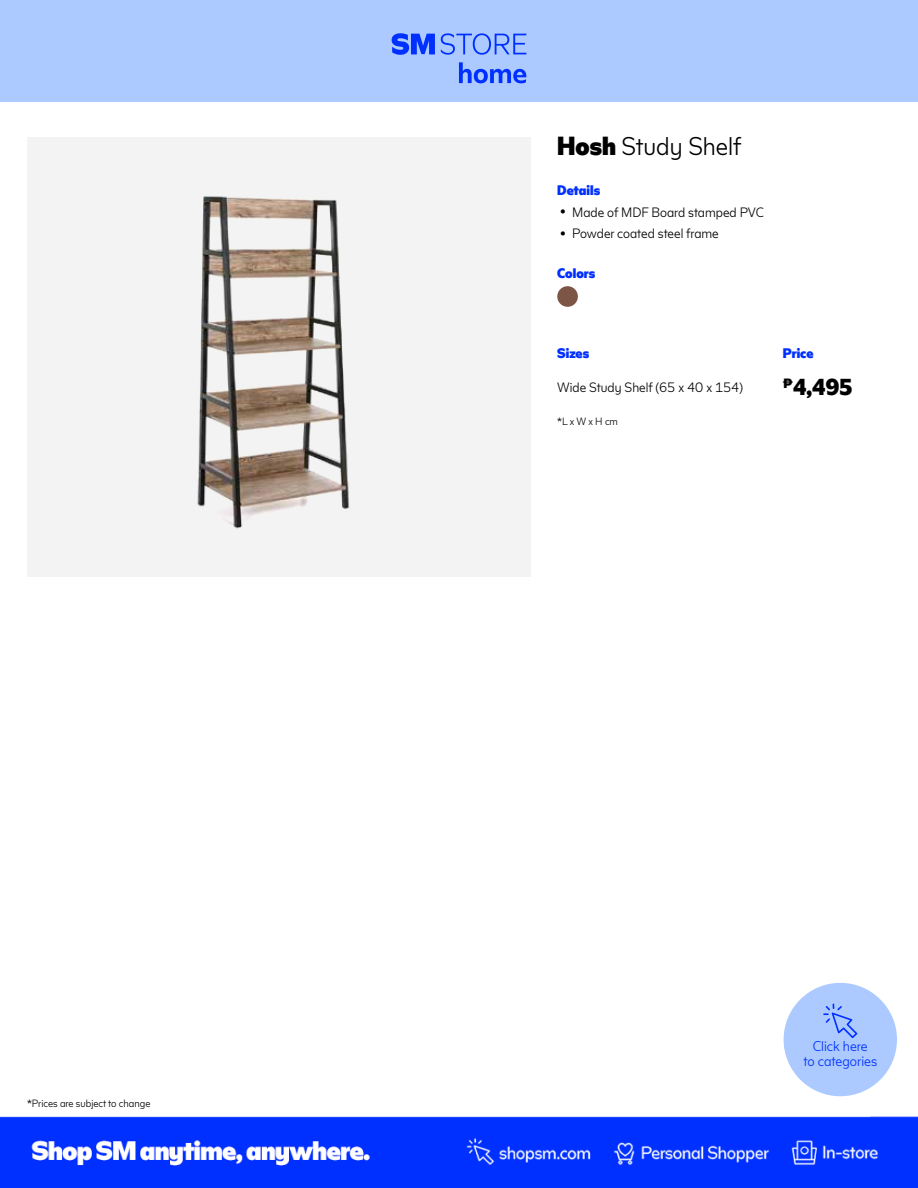
<style>
.page{position:relative;width:918px;height:1188px;background:#fff}
.page>*{position:absolute;margin:0;border:0;box-sizing:border-box;transform-origin:0 0}
.t1{font:300 25.5px "Henry Sans";color:#000}
.t2{font:900 22.5px "Henry Sans";color:#000}
.t3{font:300 14.1px/14.5px "Henry Sans";color:#0030ff;text-align:center}
.t4{font:300 13.5px "Henry Sans";color:#000}
.t5{font:900 13.5px "Henry Sans";color:#0030ff}
.t6{font:300 10.5px "Henry Sans";color:#000}
.s1{font-weight:900}
.s2{font-size:24px}
</style>
<div class="page">
<div style="left:27px;top:137px;width:503px;height:440px;background:#f3f3f3"></div>
<img style="left:202px;top:196px;width:137px;height:74px">
<div style="left:0;top:0;width:918px;height:102px;background:#accaff"></div>
<svg style="left:392px;top:33px;width:43px;height:22px"></svg>
<svg style="left:441px;top:33px;width:85px;height:22px"></svg>
<svg style="left:459px;top:62px;width:67px;height:21px"></svg>
<img style="left:0;top:270px;width:918px;height:918px">
<div style="left:784px;top:983px;width:113px;height:113px;background:#accaff;border-radius:50%"></div>
<svg style="left:823px;top:1004px;width:34px;height:34px"></svg>
<p class="t6" style="left:27px;top:1097px;width:125px">*Prices are subject to change</p>
<h1 class="t1" style="left:557px;top:131px;width:186px"><span class="s1">Hosh</span> Study Shelf</h1>
<p class="t5" style="left:557px;top:182px;width:44px">Details</p>
<p class="t4" style="left:559px;top:204px;width:207px"><span class="s2">•</span> Made of MDF Board stamped PVC</p>
<p class="t4" style="left:559px;top:225px;width:162px"><span class="s2">•</span> Powder coated steel frame</p>
<p class="t5" style="left:557px;top:265px;width:40px">Colors</p>
<p class="t5" style="left:557px;top:345px;width:33px">Sizes</p>
<p class="t5" style="left:783px;top:345px;width:32px">Price</p>
<p class="t4" style="left:557px;top:379px;width:187px">Wide Study Shelf (65 x 40 x 154)</p>
<h2 class="t2" style="left:783px;top:373px;width:71px"><sup>₱</sup>4,495</h2>
<p class="t6" style="left:557px;top:415px;width:62px">*L x W x H cm</p>
<p class="t3" style="left:803px;top:1039px;width:75px">Click here<br>to categories</p>
</div>
